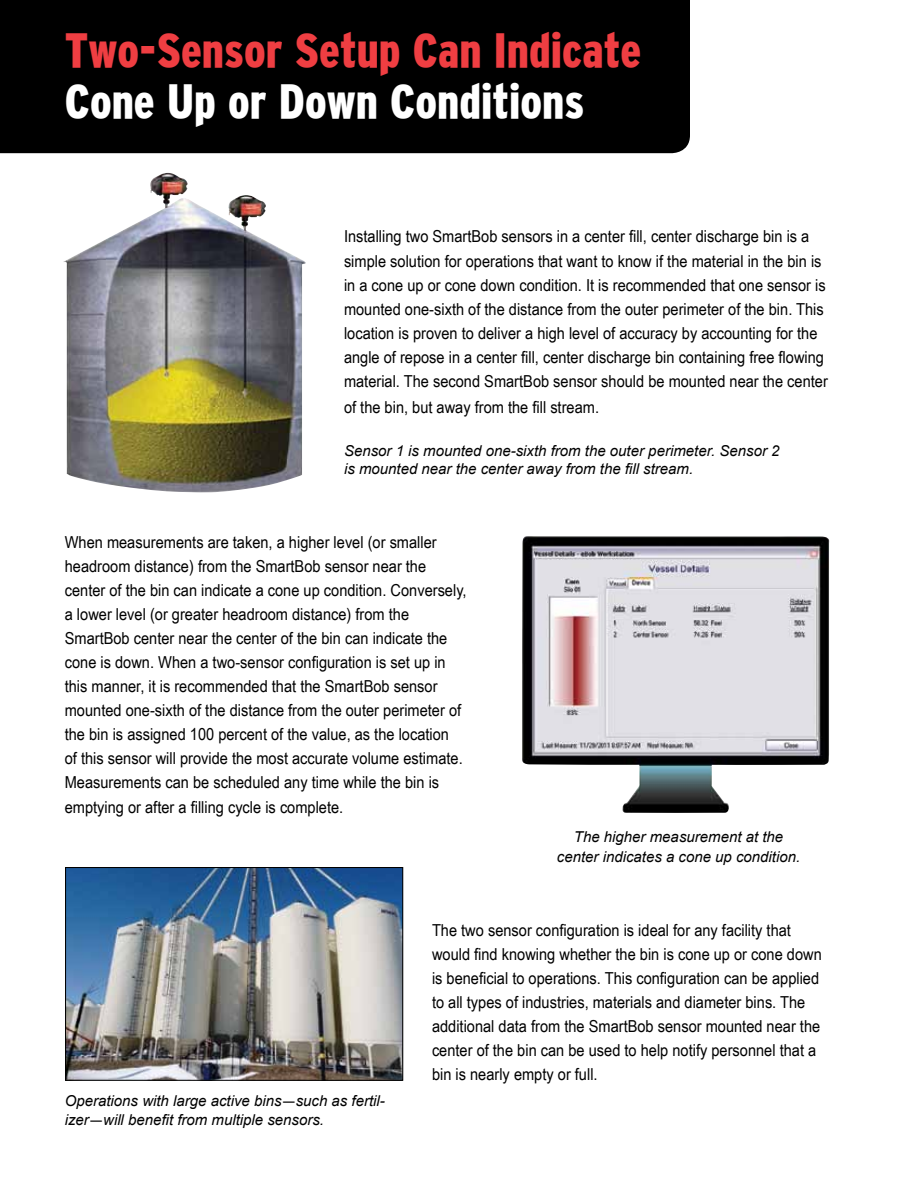
<style>
.page{position:relative;width:918px;height:1188px;background:#fff}
.page>*{position:absolute;margin:0;border:0;box-sizing:border-box;transform-origin:0 0}
.t1{font:900 condensed 48px "Interstate";color:#ef3e42}
.t2{font:900 condensed 48px "Interstate";color:#fff}
.t3{font:16.5px/24px "Arial Narrow";color:#000;scale:1.08 1}
.t4{font:italic 15px/19.5px "Arial";color:#000}
</style>
<div class="page">
<div style="left:0;top:0;width:690px;height:153px;background:#000"></div>
<img style="left:63px;top:174px;width:243px;height:319px">
<img style="left:522px;top:536px;width:307px;height:277px">
<img style="left:67px;top:869px;width:334px;height:210px">
<div style="left:65px;top:867px;width:338px;height:214px;border:1px solid #000"></div>
<h1 class="t1" style="left:65px;top:23px;width:578px">Two-Sensor Setup Can Indicate</h1>
<h1 class="t2" style="left:65px;top:74px;width:521px">Cone Up or Down Conditions</h1>
<p class="t3" style="left:344px;top:222px;width:444px;line-height:25.5px">Installing two SmartBob sensors in a center fill, center discharge bin is a simple solution for operations that want to know if the material in the bin is</p>
<p class="t3" style="left:344px;top:273px;width:450px">in a cone up or cone down condition. It is recommended that one sensor is mounted one-sixth of the distance from the outer perimeter of the bin. This location is proven to deliver a high level of accuracy by accounting for the angle of repose in a center fill, center discharge bin containing free flowing material. The second SmartBob sensor should be mounted near the center</p>
<p class="t3" style="left:344px;top:394px;width:238px">of the bin, but away from the fill stream.</p>
<p class="t4" style="left:344px;top:442px;width:437px;line-height:18px">Sensor 1 is mounted one-sixth from the outer perimeter. Sensor 2 is mounted near the center away from the fill stream.</p>
<p class="t3" style="left:65px;top:529px;width:374px">When measurements are taken, a higher level (or smaller headroom distance) from the SmartBob sensor near the center of the bin can indicate a cone up condition. Conversely, a lower level (or greater headroom distance) from the SmartBob center near the center of the bin can indicate the cone is down. When a two-sensor configuration is set up in this manner, it is recommended that the SmartBob sensor mounted one-sixth of the distance from the outer perimeter of the bin is assigned 100 percent of the value, as the location<br>of this sensor will provide the most accurate volume estimate.<br>Measurements can be scheduled any time while the bin is</p>
<p class="t3" style="left:65px;top:795px;width:259px">emptying or after a filling cycle is complete.</p>
<p class="t4" style="left:557px;top:828px;width:245px;text-align:center">The higher measurement at the center indicates a cone up condition.</p>
<p class="t4" style="left:65px;top:1091px;width:322px">Operations with large active bins—such as fertil&shy;izer—will benefit from multiple sensors.</p>
<p class="t3" style="left:432px;top:918px;width:363px">The two sensor configuration is ideal for any facility that would find knowing whether the bin is cone up or cone down is beneficial to operations. This configuration can be applied to all types of industries, materials and diameter bins. The additional data from the SmartBob sensor mounted near the center of the bin can be used to help notify personnel that a bin is nearly empty or full.</p>
</div>
